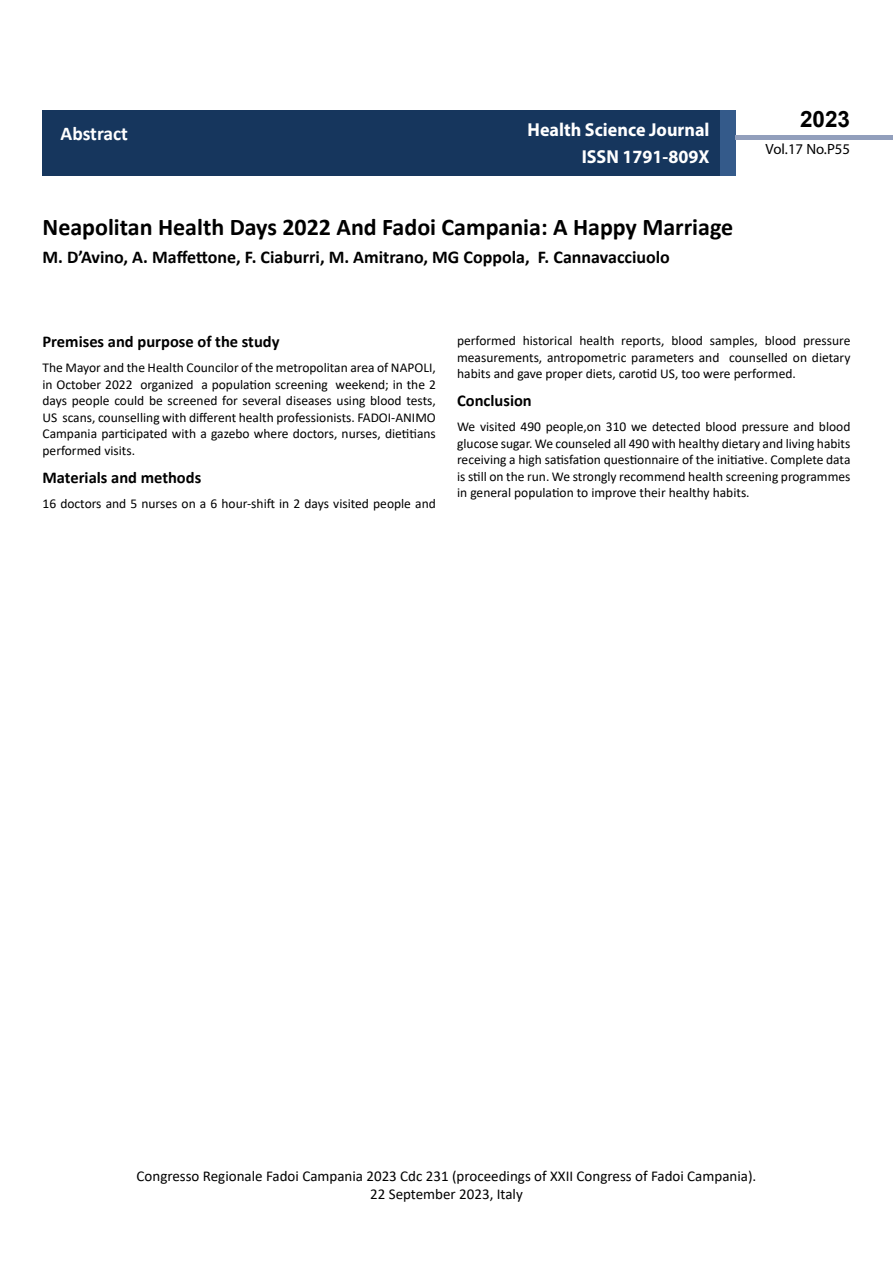
<style>
.page{position:relative;width:893px;height:1263px;background:#fff}
.page>*{position:absolute;margin:0;border:0;box-sizing:border-box;transform-origin:0 0}
.t1{font:700 24px "Calibri";color:#000}
.t2{font:700 22.5px "Arial";color:#000}
.t3{font:700 19.5px "Calibri";color:#fff}
.t4{font:700 18.75px/27.2px "Myriad Pro";color:#fff;text-align:right;scale:.96 1}
.t5{font:700 18px "Calibri";color:#000}
.t6{font:700 16.5px "Calibri";color:#000}
.t7{font:15px/18px "Calibri";color:#000;text-align:center}
.t8{font:14.85px "Myriad Pro";color:#000}
.t9{font:13.5px/16.5px "Calibri";color:#000;text-align:justify}
</style>
<div class="page">
<div style="left:43px;top:110px;width:678px;height:66px;background:#16365d"></div>
<div style="left:720px;top:110px;width:16px;height:66px;background:#345a8a"></div>
<div style="left:736px;top:135px;width:157px;height:5px;background:#929fbc"></div>
<h3 class="t3" style="left:61px;top:120px;width:69px">Abstract</h3>
<h3 class="t4" style="left:528px;top:116px;width:191px">Health Science Journal<br>ISSN 1791-809X</h3>
<h1 class="t1" style="left:43px;top:210px;width:692px">Neapolitan Health Days 2022 And Fadoi Campania: A Happy Marriage</h1>
<h3 class="t5" style="left:43px;top:244px;width:629px">M. D’Avino, A. Maffettone, F. Ciaburri, M. Amitrano, MG Coppola, F. Cannavacciuolo</h3>
<h2 class="t2" style="left:800px;top:104px;width:52px">2023</h2>
<p class="t8" style="left:766px;top:140px;width:86px">Vol.17 No.P55</p>
<p class="t6" style="left:43px;top:330px;width:239px">Premises and purpose of the study</p>
<p class="t9" style="left:43px;top:359px;width:395px">The Mayor and the Health Councilor of the metropolitan area of NAPOLI, in October 2022 organized a population screening weekend; in the 2 days people could be screened for several diseases using blood tests, US scans, counselling with different health professionists. FADOI-ANIMO Campania participated with a gazebo where doctors, nurses, dietitians performed visits.</p>
<p class="t6" style="left:43px;top:466px;width:160px">Materials and methods</p>
<p class="t9" style="left:43px;top:495px;width:395px">16 doctors and 5 nurses on a 6 hour-shift in 2 days visited people and</p>
<p class="t9" style="left:457px;top:332px;width:395px">performed historical health reports, blood samples, blood pressure measurements, antropometric parameters and counselled on dietary habits and gave proper diets, carotid US, too were performed.</p>
<p class="t6" style="left:457px;top:389px;width:76px">Conclusion</p>
<p class="t9" style="left:457px;top:418px;width:395px">We visited 490 people,on 310 we detected blood pressure and blood glucose sugar. We counseled all 490 with healthy dietary and living habits receiving a high satisfation questionnaire of the initiative. Complete data is still on the run. We strongly recommend health screening programmes in general population to improve their healthy habits.</p>
<p class="t7" style="left:137px;top:1167px;width:621px">Congresso Regionale Fadoi Campania 2023 Cdc 231 (proceedings of XXII Congress of Fadoi Campania).<br>22 September 2023, Italy</p>
</div>
